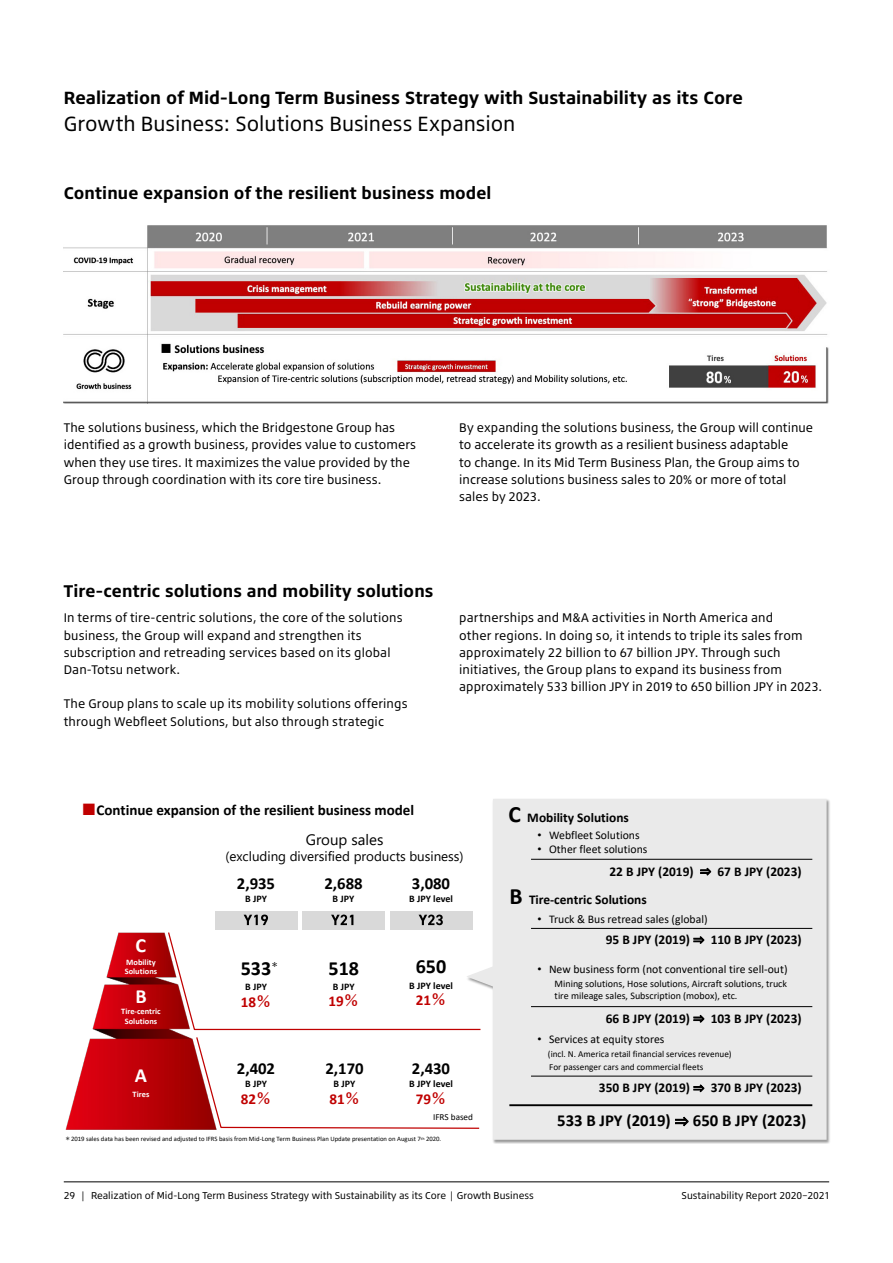
<style>
.page{position:relative;width:893px;height:1263px;background:#fff}
.page>*{position:absolute;margin:0;border:0;box-sizing:border-box;transform-origin:0 0}
.t1{font:21px "Bridgestone Type";color:#000}
.t2{font:700 20.1px "Calibri";color:#000}
.t3{font:700 20.1px "Calibri";color:#fff}
.t4{font:700 18px "Bridgestone Type";letter-spacing:.005em;color:#000}
.t5{font:700 17.25px "Bridgestone Type";letter-spacing:.005em;color:#000}
.t6{font:700 16.8px "Calibri";color:#000}
.t7{font:700 15px "Calibri";letter-spacing:-.005em;color:#000}
.t8{font:700 15px "Calibri";color:#c00000}
.t9{font:15px "Yu Gothic UI";color:#000}
.t10{font:700 13.35px "Calibri";color:#000}
.t11{font:13.35px "Yu Gothic UI";color:#000}
.t12{font:12.75px/17.2px "Bridgestone Type";letter-spacing:.01em;color:#000}
.t13{font:11.7px "Calibri";color:#000}
.t14{font:10.2px "Bridgestone Type";color:#000}
.t15{font:10.05px/12.6px "Calibri";color:#000}
.t16{font:700 10.05px "Calibri";letter-spacing:-.005em;color:#000}
.t17{font:9.15px "Calibri";color:#000}
.t18{font:9.15px "Yu Gothic UI";color:#000}
.t19{font:700 8.4px/9px "Calibri";color:#fff;text-align:center}
.t20{font:6.75px "Calibri";color:#000}
.s1{font-family:"Yu Gothic UI";color:#c00000}
.s2{font-size:23.4px}
.s3{font-family:"Yu Gothic UI"}
.s4{font-family:"Arial"}
.s5{font-family:"Cambria Math";font-weight:400;font-size:13.2px}
.s6{font-family:"Cambria Math";font-weight:400;font-size:16.35px}
</style>
<div class="page">
<hr style="left:64px;top:1181px;width:765px;height:1px;background:#000">
<img style="left:64px;top:225px;width:765px;height:178px">
<img style="left:65px;top:929px;width:154px;height:201px">
<svg style="left:167px;top:931px;width:298px;height:198px"></svg>
<svg style="left:466px;top:799px;width:361px;height:341px;background:#eaeaea"></svg>
<hr style="left:509px;top:1104px;width:303px;height:2px;background:#000">
<div style="left:215px;top:911px;width:82px;height:18px;background:#d9d9d9"></div>
<svg style="left:244px;top:914px;width:24px;height:11px"></svg>
<div style="left:390px;top:911px;width:82px;height:18px;background:#d9d9d9"></div>
<svg style="left:419px;top:914px;width:24px;height:11px"></svg>
<div style="left:302px;top:911px;width:83px;height:18px;background:#d9d9d9"></div>
<svg style="left:331px;top:914px;width:22px;height:11px"></svg>
<hr style="left:531px;top:1006px;width:281px;height:1px;background:#000">
<hr style="left:531px;top:928px;width:281px;height:1px;background:#000">
<hr style="left:531px;top:859px;width:281px;height:1px;background:#000">
<hr style="left:531px;top:1076px;width:281px;height:1px;background:#000">
<div style="left:229px;top:1051px;width:54px;height:65px;background:#fff"></div>
<div style="left:322px;top:949px;width:43px;height:69px;background:#fff"></div>
<div style="left:401px;top:1050px;width:60px;height:65px;background:#fff"></div>
<div style="left:401px;top:947px;width:60px;height:70px;background:#fff"></div>
<div style="left:233px;top:949px;width:46px;height:69px;background:#fff"></div>
<div style="left:319px;top:1050px;width:51px;height:66px;background:#fff"></div>
<h3 class="t4" style="left:64px;top:86px;width:681px">Realization of Mid-Long Term Business Strategy with Sustainability as its Core</h3>
<h1 class="t1" style="left:64px;top:110px;width:453px">Growth Business: Solutions Business Expansion</h1>
<h3 class="t5" style="left:64px;top:182px;width:429px">Continue expansion of the resilient business model</h3>
<p class="t12" style="left:64px;top:419px;width:354px">The solutions business, which the Bridgestone Group has identified as a growth business, provides value to customers when they use tires. It maximizes the value provided by the Group through coordination with its core tire business.</p>
<p class="t12" style="left:459px;top:419px;width:355px">By expanding the solutions business, the Group will continue to accelerate its growth as a resilient business adaptable<br>to change. In its Mid Term Business Plan, the Group aims to increase solutions business sales to 20% or more of total sales by 2023.</p>
<h3 class="t5" style="left:64px;top:580px;width:371px">Tire-centric solutions and mobility solutions</h3>
<p class="t12" style="left:64px;top:609px;width:340px">In terms of tire-centric solutions, the core of the solutions business, the Group will expand and strengthen its subscription and retreading services based on its global Dan-Totsu network.</p>
<p class="t12" style="left:64px;top:695px;width:345px">The Group plans to scale up its mobility solutions offerings through Webfleet Solutions, but also through strategic</p>
<p class="t12" style="left:459px;top:609px;width:362px">partnerships and M&amp;A activities in North America and<br>other regions. In doing so, it intends to triple its sales from approximately 22 billion to 67 billion JPY. Through such initiatives, the Group plans to expand its business from approximately 533 billion JPY in 2019 to 650 billion JPY in 2023.</p>
<p class="t7" style="left:81px;top:799px;width:334px"><span class="s1">■</span>Continue expansion of the resilient business model</p>
<p class="t10" style="left:508px;top:808px;width:122px"><span class="s2">C</span> Mobility Solutions</p>
<p class="t9" style="left:306px;top:826px;width:79px">Group sales</p>
<p class="t11" style="left:225px;top:844px;width:240px">(excluding diversified products business)</p>
<h2 class="t3" style="left:136px;top:931px;width:12px">C</h2>
<p class="t19" style="left:125px;top:957px;width:34px;text-align:left">Mobility<br>Solutions</p>
<h2 class="t3" style="left:135px;top:982px;width:13px">B</h2>
<p class="t19" style="left:121px;top:1007px;width:41px">Tire-centric<br>Solutions</p>
<h2 class="t3" style="left:135px;top:1061px;width:14px">A</h2>
<p class="t19" style="left:133px;top:1090px;width:18px">Tires</p>
<h3 class="t6" style="left:237px;top:871px;width:40px">2,935</h3>
<p class="t16" style="left:245px;top:892px;width:23px">B JPY</p>
<p class="t18" style="left:270px;top:956px;width:11px">＊</p>
<h2 class="t2" style="left:241px;top:954px;width:32px">533</h2>
<p class="t16" style="left:245px;top:980px;width:23px">B JPY</p>
<p class="t8" style="left:241px;top:991px;width:32px">18<span class="s3">％</span></p>
<h3 class="t6" style="left:237px;top:1057px;width:40px">2,402</h3>
<p class="t16" style="left:245px;top:1077px;width:23px">B JPY</p>
<p class="t8" style="left:241px;top:1089px;width:32px">82<span class="s3">％</span></p>
<h3 class="t6" style="left:324px;top:871px;width:40px">2,688</h3>
<p class="t16" style="left:333px;top:892px;width:23px">B JPY</p>
<h2 class="t2" style="left:329px;top:954px;width:32px">518</h2>
<p class="t16" style="left:333px;top:979px;width:23px">B JPY</p>
<p class="t8" style="left:329px;top:991px;width:32px">19<span class="s3">％</span></p>
<h3 class="t6" style="left:325px;top:1056px;width:40px">2,170</h3>
<p class="t16" style="left:334px;top:1077px;width:23px">B JPY</p>
<p class="t8" style="left:329px;top:1088px;width:32px">81<span class="s3">％</span></p>
<h3 class="t6" style="left:412px;top:871px;width:40px">3,080</h3>
<p class="t16" style="left:409px;top:892px;width:45px">B JPY level</p>
<h2 class="t2" style="left:416px;top:952px;width:32px">650</h2>
<p class="t16" style="left:409px;top:978px;width:45px">B JPY level</p>
<p class="t8" style="left:416px;top:990px;width:32px">21<span class="s3">％</span></p>
<h3 class="t6" style="left:412px;top:1056px;width:40px">2,430</h3>
<p class="t16" style="left:409px;top:1076px;width:45px">B JPY level</p>
<p class="t8" style="left:416px;top:1088px;width:32px">79<span class="s3">％</span></p>
<p class="t17" style="left:433px;top:1110px;width:41px">IFRS based</p>
<p class="t20" style="left:64px;top:1134px;width:378px"><span class="s3">＊</span>2019 sales data has been revised and adjusted to IFRS basis from Mid-Long Term Business Plan Update presentation on August 7<sup>th</sup> 2020.</p>
<p class="t13" style="left:537px;top:827px;width:104px"><span class="s4">•</span> Webfleet Solutions</p>
<p class="t13" style="left:537px;top:841px;width:112px"><span class="s4">•</span> Other fleet solutions</p>
<p class="t10" style="left:609px;top:862px;width:194px">22 B JPY (2019) <span class="s5">⇒</span> 67 B JPY (2023)</p>
<p class="t10" style="left:509px;top:890px;width:139px"><span class="s2">B</span> Tire-centric Solutions</p>
<p class="t13" style="left:537px;top:911px;width:172px"><span class="s4">•</span> Truck &amp; Bus retread sales (global)</p>
<p class="t13" style="left:537px;top:961px;width:252px"><span class="s4">•</span> New business form (not conventional tire sell-out)</p>
<p class="t10" style="left:606px;top:930px;width:198px">95 B JPY (2019) <span class="s5">⇒</span> 110 B JPY (2023)</p>
<p class="t15" style="left:555px;top:977px;width:234px">Mining solutions, Hose solutions, Aircraft solutions, truck tire mileage sales, Subscription (mobox), etc.</p>
<p class="t10" style="left:606px;top:1009px;width:197px">66 B JPY (2019) <span class="s5">⇒</span> 103 B JPY (2023)</p>
<p class="t13" style="left:537px;top:1031px;width:129px"><span class="s4">•</span> Services at equity stores</p>
<p class="t17" style="left:548px;top:1048px;width:185px">(incl. N. America retail financial services revenue)</p>
<p class="t17" style="left:549px;top:1060px;width:156px">For passenger cars and commercial fleets</p>
<p class="t10" style="left:599px;top:1078px;width:204px">350 B JPY (2019) <span class="s5">⇒</span> 370 B JPY (2023)</p>
<h3 class="t6" style="left:557px;top:1109px;width:251px">533 B JPY (2019) <span class="s6">⇒</span> 650 B JPY (2023)</h3>
<p class="t14" style="left:64px;top:1189px;width:471px">29 | Realization of Mid-Long Term Business Strategy with Sustainability as its Core | Growth Business</p>
<p class="t14" style="left:682px;top:1189px;width:149px">Sustainability Report 2020–2021</p>
</div>
